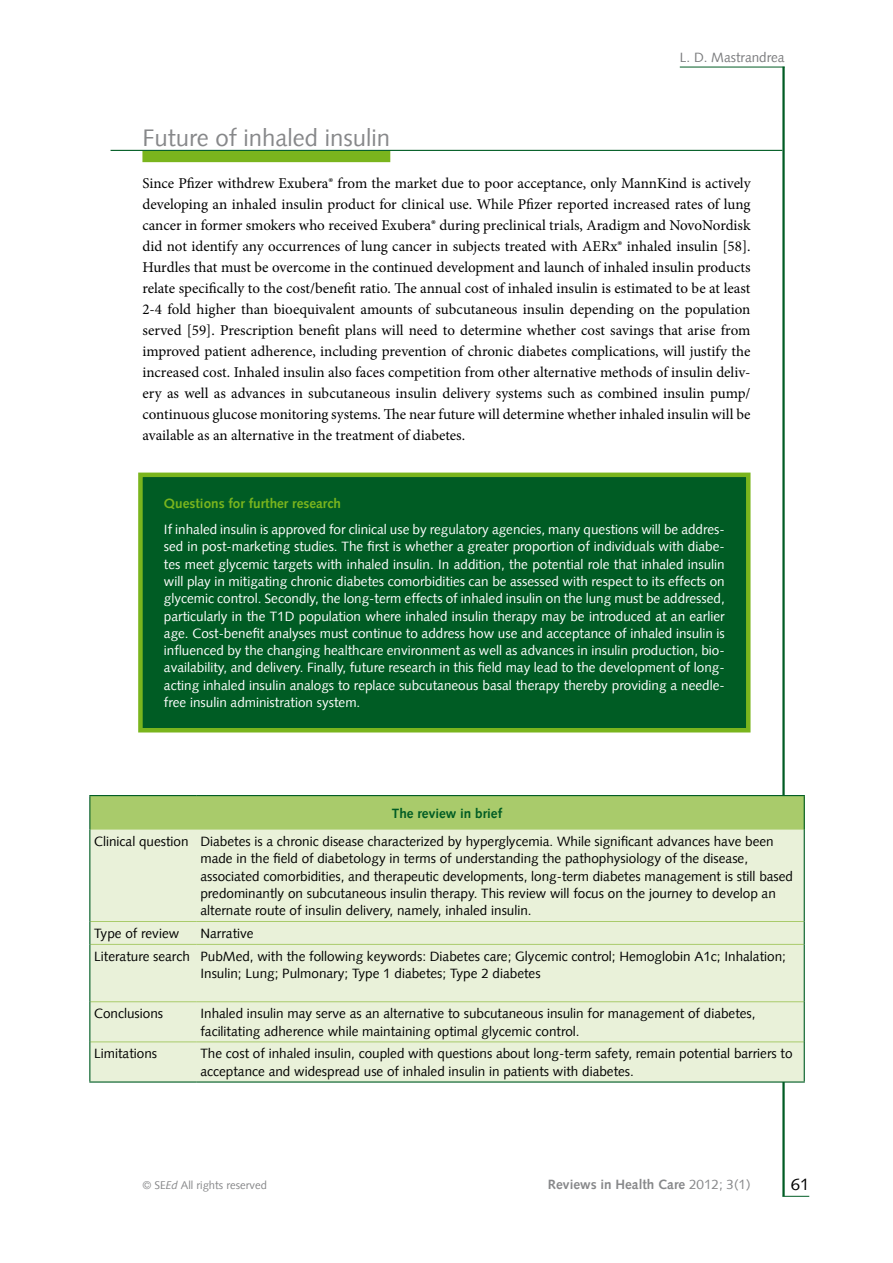
<style>
.page{position:relative;width:893px;height:1263px;background:#fff}
.page>*{position:absolute;margin:0;border:0;box-sizing:border-box;transform-origin:0 0}
.sottotitolo_1{font:24px "Syntax LT";color:#87888a}
.t1{font:16.5px "Syntax LT";color:#000}
.testo{font:15px/21px "Minion Pro";color:#000;text-align:justify}
.t2{font:13.5px/17.2px "Syntax LT";color:#000}
.t3{font:13.5px/17.2px "Syntax LT";color:#fff}
.t4{font:700 13.5px "Syntax LT";color:#87888a}
.t5{font:13.5px "Syntax LT";color:#7b7c7e}
.t6{font:11.25px "Syntax LT";color:#87888a}
.s1{font-weight:700;color:#7ab51d}
.s2{font-weight:700;color:#005c24}
.s3{font-style:italic}
.s4{font-weight:400}
</style>
<div class="page">
<svg style="left:782px;top:1196px;width:27px;height:1px"></svg>
<hr style="left:782px;top:67px;width:3px;height:1129px;background:#005c24">
<hr style="left:680px;top:67px;width:105px;height:1px;background:#005c24">
<div style="left:142px;top:151px;width:248px;height:11px;background:#7ab51d"></div>
<hr style="left:111px;top:150px;width:671px;height:1px;background:#005c24">
<div style="left:140px;top:475px;width:608px;height:255px;background:#005c24"></div>
<div style="left:138px;top:473px;width:612px;height:259px;border:4px solid #7ab51d"></div>
<div style="left:90px;top:795px;width:714px;height:34px;background:#a9cb6b"></div>
<div style="left:90px;top:830px;width:714px;height:251px;background:#e9f1d9"></div>
<hr style="left:90px;top:921px;width:106px;height:1px;background:#a9cb6b">
<hr style="left:196px;top:921px;width:608px;height:1px;background:#a9cb6b">
<hr style="left:90px;top:944px;width:106px;height:1px;background:#a9cb6b">
<hr style="left:196px;top:944px;width:608px;height:1px;background:#a9cb6b">
<hr style="left:90px;top:1001px;width:106px;height:1px;background:#a9cb6b">
<hr style="left:196px;top:1001px;width:608px;height:1px;background:#a9cb6b">
<hr style="left:90px;top:1042px;width:106px;height:1px;background:#a9cb6b">
<hr style="left:196px;top:1042px;width:608px;height:1px;background:#a9cb6b">
<hr style="left:89px;top:796px;width:1px;height:33px;background:#005c24">
<hr style="left:89px;top:829px;width:1px;height:92px;background:#005c24">
<svg style="left:89px;top:921px;width:1px;height:23px"></svg>
<hr style="left:89px;top:944px;width:1px;height:58px;background:#005c24">
<hr style="left:89px;top:1002px;width:1px;height:40px;background:#005c24">
<hr style="left:89px;top:1042px;width:1px;height:39px;background:#005c24">
<hr style="left:804px;top:796px;width:1px;height:33px;background:#005c24">
<hr style="left:804px;top:829px;width:1px;height:92px;background:#005c24">
<svg style="left:804px;top:921px;width:1px;height:23px"></svg>
<hr style="left:804px;top:944px;width:1px;height:58px;background:#005c24">
<hr style="left:804px;top:1002px;width:1px;height:40px;background:#005c24">
<hr style="left:804px;top:1042px;width:1px;height:39px;background:#005c24">
<hr style="left:89px;top:795px;width:107px;height:1px;background:#005c24">
<hr style="left:196px;top:795px;width:609px;height:1px;background:#005c24">
<hr style="left:89px;top:1081px;width:107px;height:1px;background:#005c24">
<hr style="left:196px;top:1081px;width:609px;height:1px;background:#005c24">
<p class="t5" style="left:680px;top:50px;width:106px">L. D. Mastrandrea</p>
<p class="sottotitolo_1" style="left:142px;top:123px;width:249px">Future of inhaled insulin</p>
<p class="testo" style="left:142px;top:173px;width:610px">Since Pfizer withdrew Exubera® from the market due to poor acceptance, only MannKind is actively developing an inhaled insulin product for clinical use. While Pfizer reported increased rates of lung cancer in former smokers who received Exubera® during preclinical trials, Aradigm and NovoNordisk did not identify any occurrences of lung cancer in subjects treated with AERx® inhaled insulin [58].<br>Hurdles that must be overcome in the continued development and launch of inhaled insulin products relate specifically to the cost/benefit ratio. The annual cost of inhaled insulin is estimated to be at least 2-4 fold higher than bioequivalent amounts of subcutaneous insulin depending on the population served [59]. Prescription benefit plans will need to determine whether cost savings that arise from improved patient adherence, including prevention of chronic diabetes complications, will justify the increased cost. Inhaled insulin also faces competition from other alternative methods of insulin deliv&shy;ery as well as advances in subcutaneous insulin delivery systems such as combined insulin pump/ continuous glucose monitoring systems. The near future will determine whether inhaled insulin will be available as an alternative in the treatment of diabetes.</p>
<p class="t3" style="left:164px;top:491px;width:562px;line-height:25.8px"><span class="s1">Questions for further research<br></span>If inhaled insulin is approved for clinical use by regulatory agencies, many questions will be addres-</p>
<p class="t3" style="left:164px;top:538px;width:562px;text-align:justify">sed in post-marketing studies. The first is whether a greater proportion of individuals with diabe&shy;tes meet glycemic targets with inhaled insulin. In addition, the potential role that inhaled insulin will play in mitigating chronic diabetes comorbidities can be assessed with respect to its effects on glycemic control. Secondly, the long-term effects of inhaled insulin on the lung must be addressed, particularly in the T1D population where inhaled insulin therapy may be introduced at an earlier age. Cost-benefit analyses must continue to address how use and acceptance of inhaled insulin is influenced by the changing healthcare environment as well as advances in insulin production, bio&shy;availability, and delivery. Finally, future research in this field may lead to the development of long&shy;acting inhaled insulin analogs to replace subcutaneous basal therapy thereby providing a needle&shy;free insulin administration system.</p>
<p class="t2" style="left:94px;top:799px;width:681px;line-height:28.5px;text-indent:298px"><span class="s2">The review in brief<br></span>Clinical question Diabetes is a chronic disease characterized by hyperglycemia. While significant advances have been</p>
<p class="t2" style="left:200px;top:850px;width:594px">made in the field of diabetology in terms of understanding the pathophysiology of the disease, associated comorbidities, and therapeutic developments, long-term diabetes management is still based predominantly on subcutaneous insulin therapy. This review will focus on the journey to develop an alternate route of insulin delivery, namely, inhaled insulin.</p>
<p class="t2" style="left:94px;top:925px;width:87px">Type of review</p>
<p class="t2" style="left:94px;top:922px;width:693px;line-height:23px;text-indent:106px">Narrative<br>Literature search PubMed, with the following keywords: Diabetes care; Glycemic control; Hemoglobin A1c; Inhalation;</p>
<p class="t2" style="left:200px;top:965px;width:342px">Insulin; Lung; Pulmonary; Type 1 diabetes; Type 2 diabetes</p>
<p class="t2" style="left:94px;top:1005px;width:71px">Conclusions</p>
<p class="t2" style="left:200px;top:1005px;width:557px">Inhaled insulin may serve as an alternative to subcutaneous insulin for management of diabetes, facilitating adherence while maintaining optimal glycemic control.</p>
<p class="t2" style="left:94px;top:1045px;width:65px">Limitations</p>
<p class="t2" style="left:200px;top:1045px;width:594px">The cost of inhaled insulin, coupled with questions about long-term safety, remain potential barriers to acceptance and widespread use of inhaled insulin in patients with diabetes.</p>
<p class="t6" style="left:142px;top:1178px;width:126px">© SE<span class="s3">Ed</span> All rights reserved</p>
<p class="t4" style="left:548px;top:1176px;width:204px">Reviews in Health Care <span class="s4">2012; 3(1)</span></p>
<p class="t1" style="left:791px;top:1174px;width:20px">61</p>
</div>
